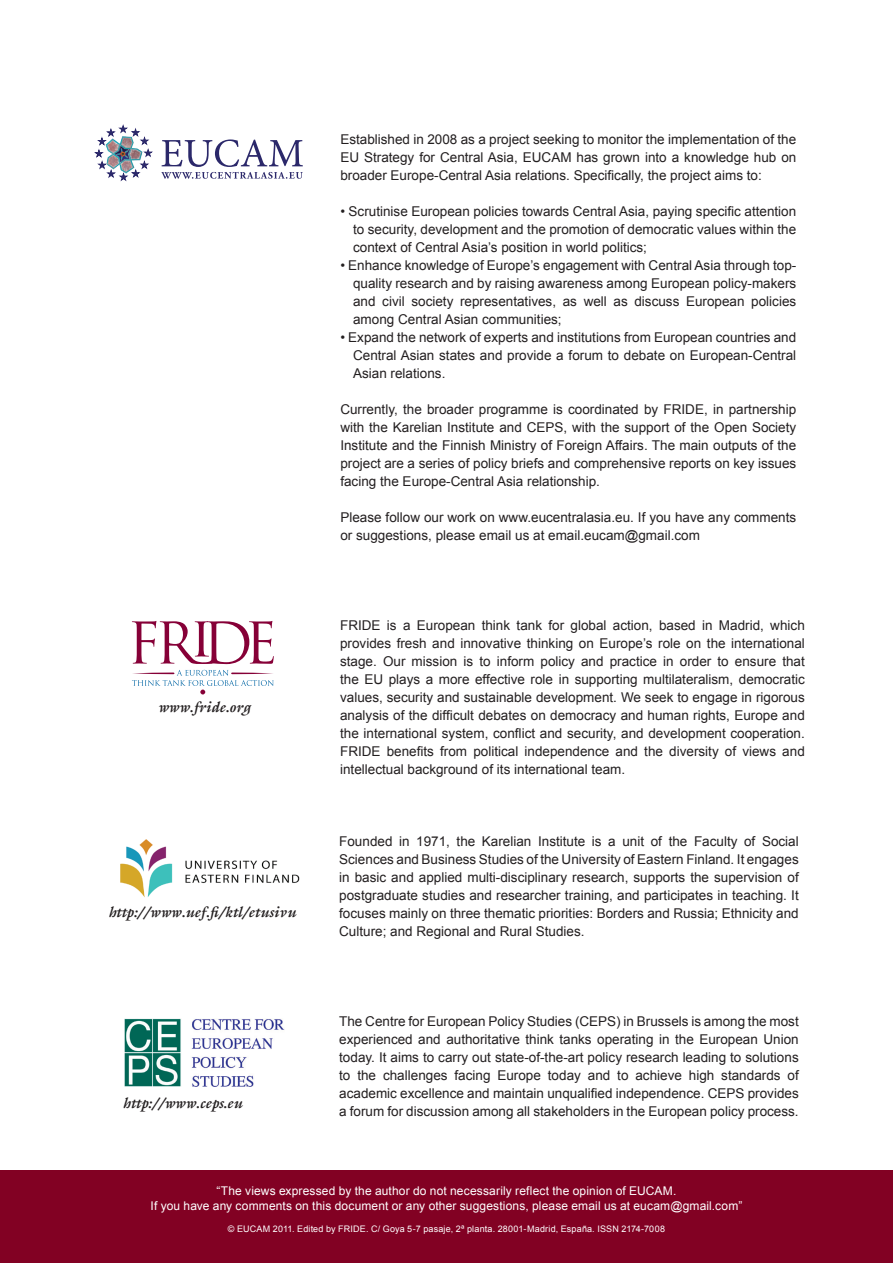
<style>
.page{position:relative;width:893px;height:1263px;background:#fff}
.page>*{position:absolute;margin:0;border:0;box-sizing:border-box;transform-origin:0 0}
.t1{font:italic 700 15px "Galliard";color:#231f20}
.t2{font:13.5px/18px "Arial";color:#231f20;text-align:justify}
.t3{font:12px/15px "Arial";letter-spacing:.01em;color:#fff;text-align:center}
.t4{font:9px "Arial";letter-spacing:.02em;color:#fff}
</style>
<div class="page">
<img style="left:120px;top:839px;width:180px;height:59px">
<svg style="left:132px;top:621px;width:142px;height:73px"></svg>
<svg style="left:95px;top:126px;width:57px;height:54px"></svg>
<img style="left:105px;top:135px;width:40px;height:40px">
<svg style="left:161px;top:139px;width:142px;height:40px"></svg>
<img style="left:125px;top:1018px;width:159px;height:68px">
<div style="left:0;top:1171px;width:893px;height:92px;background:#820123"></div>
<p class="t1" style="left:158px;top:697px;width:94px">www.fride.org</p>
<p class="t1" style="left:108px;top:902px;width:189px">http://www.uef.fi/ktl/etusivu</p>
<p class="t1" style="left:123px;top:1093px;width:121px">http://www.ceps.eu</p>
<p class="t2" style="left:340px;top:130px;width:457px">Established in 2008 as a project seeking to monitor the implementation of the EU Strategy for Central Asia, EUCAM has grown into a knowledge hub on broader Europe-Central Asia relations. Specifically, the project aims to:</p>
<p class="t2" style="left:353px;top:202px;width:445px;text-indent:-13px">• Scrutinise European policies towards Central Asia, paying specific attention to security, development and the promotion of democratic values within the context of Central Asia’s position in world politics;</p>
<p class="t2" style="left:353px;top:256px;width:445px;text-indent:-13px">• Enhance knowledge of Europe’s engagement with Central Asia through top&shy;quality research and by raising awareness among European policy-makers and civil society representatives, as well as discuss European policies among Central Asian communities;</p>
<p class="t2" style="left:353px;top:328px;width:445px;text-indent:-13px">• Expand the network of experts and institutions from European countries and Central Asian states and provide a forum to debate on European-Central Asian relations.</p>
<p class="t2" style="left:340px;top:400px;width:457px">Currently, the broader programme is coordinated by FRIDE, in partnership with the Karelian Institute and CEPS, with the support of the Open Society Institute and the Finnish Ministry of Foreign Affairs. The main outputs of the project are a series of policy briefs and comprehensive reports on key issues facing the Europe-Central Asia relationship.</p>
<p class="t2" style="left:340px;top:508px;width:457px">Please follow our work on www.eucentralasia.eu. If you have any comments or suggestions, please email us at email.eucam@gmail.com</p>
<p class="t2" style="left:340px;top:616px;width:466px">FRIDE is a European think tank for global action, based in Madrid, which provides fresh and innovative thinking on Europe’s role on the international stage. Our mission is to inform policy and practice in order to ensure that the EU plays a more effective role in supporting multilateralism, democratic values, security and sustainable development. We seek to engage in rigorous analysis of the difficult debates on democracy and human rights, Europe and the international system, conflict and security, and development cooperation.<br>FRIDE benefits from political independence and the diversity of views and intellectual background of its international team.</p>
<p class="t2" style="left:339px;top:832px;width:461px">Founded in 1971, the Karelian Institute is a unit of the Faculty of Social Sciences and Business Studies of the University of Eastern Finland. It engages in basic and applied multi-disciplinary research, supports the supervision of postgraduate studies and researcher training, and participates in teaching. It focuses mainly on three thematic priorities: Borders and Russia; Ethnicity and Culture; and Regional and Rural Studies.</p>
<p class="t2" style="left:339px;top:1012px;width:461px">The Centre for European Policy Studies (CEPS) in Brussels is among the most experienced and authoritative think tanks operating in the European Union today. It aims to carry out state-of-the-art policy research leading to solutions to the challenges facing Europe today and to achieve high standards of academic excellence and maintain unqualified independence. CEPS provides a forum for discussion among all stakeholders in the European policy process.</p>
<p class="t3" style="left:151px;top:1183px;width:593px">“The views expressed by the author do not necessarily reflect the opinion of EUCAM.<br>If you have any comments on this document or any other suggestions, please email us at eucam@gmail.com”</p>
<p class="t4" style="left:228px;top:1223px;width:439px">© EUCAM 2011. Edited by FRIDE. C/ Goya 5-7 pasaje, 2ª planta. 28001-Madrid, España. ISSN 2174-7008</p>
</div>
